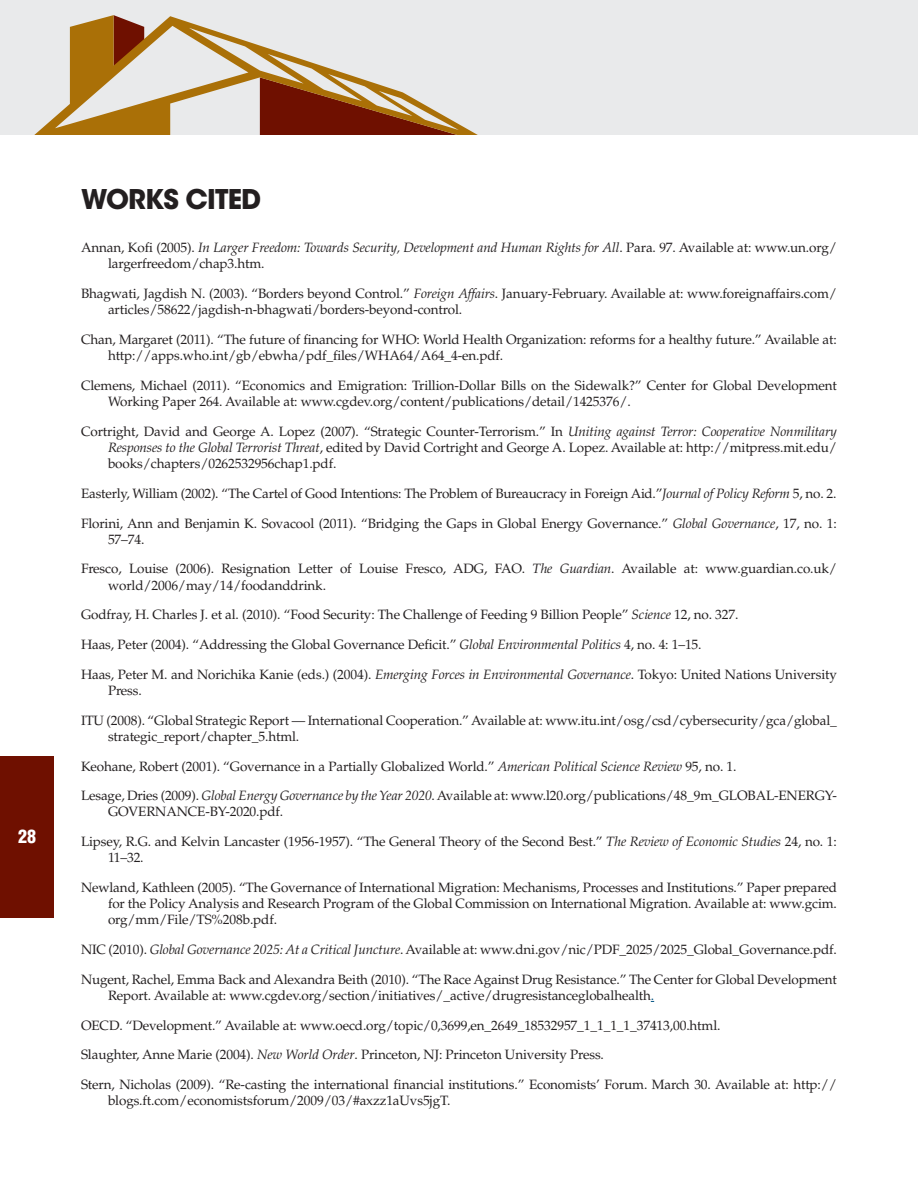
<style>
.page{position:relative;width:918px;height:1188px;background:#fff}
.page>*{position:absolute;margin:0;border:0;box-sizing:border-box;transform-origin:0 0}
.t1{font:700 27px "ITC Avant Garde Std";letter-spacing:-.03em;color:#231f20}
.t2{font:900 condensed 18px "Helvetica LT Std";color:#fff}
.t3{font:13.5px/16.2px "Palatino LT Std";letter-spacing:-.01em;color:#231f20}
.s1{font-style:italic}
.s2{color:#035483}
</style>
<div class="page">
<div style="left:0;top:0;width:918px;height:135px;background:#e9eaeb"></div>
<svg style="left:34px;top:15px;width:444px;height:120px"></svg>
<div style="left:0;top:756px;width:54px;height:162px;background:#6f1000"></div>
<h2 class="t2" style="left:18px;top:825px;width:19px">28</h2>
<h1 class="t1" style="left:81px;top:182px;width:182px">WORKS CITED</h1>
<p class="t3" style="left:108px;top:240px;width:730px;text-indent:-27px">Annan, Kofi (2005). <span class="s1">In Larger Freedom: Towards Security, Development and Human Rights for All</span>. Para. 97. Available at: www.un.org/ largerfreedom/chap3.htm.</p>
<p class="t3" style="left:108px;top:286px;width:730px;text-indent:-27px">Bhagwati, Jagdish N. (2003). “Borders beyond Control.” <span class="s1">Foreign Affairs</span>. January-February. Available at: www.foreignaffairs.com/ articles/58622/jagdish-n-bhagwati/borders-beyond-control.</p>
<p class="t3" style="left:108px;top:332px;width:730px;text-indent:-27px">Chan, Margaret (2011). “The future of financing for WHO: World Health Organization: reforms for a healthy future.” Available at: http://apps.who.int/gb/ebwha/pdf_files/WHA64/A64_4-en.pdf.</p>
<p class="t3" style="left:108px;top:377px;width:731px;text-indent:-27px">Clemens, Michael (2011). “Economics and Emigration: Trillion-Dollar Bills on the Sidewalk?” Center for Global Development<br>Working Paper 264. Available at: www.cgdev.org/content/publications/detail/1425376/.</p>
<p class="t3" style="left:108px;top:423px;width:731px;text-align:justify;text-indent:-27px">Cortright, David and George A. Lopez (2007). “Strategic Counter-Terrorism.” In <span class="s1">Uniting against Terror: Cooperative Nonmilitary Responses to the Global Terrorist Threat</span>, edited by David Cortright and George A. Lopez. Available at: http://mitpress.mit.edu/ books/chapters/0262532956chap1.pdf.</p>
<p class="t3" style="left:81px;top:479px;width:757px;line-height:29.7px">Easterly, William (2002). “The Cartel of Good Intentions: The Problem of Bureaucracy in Foreign Aid.”<span class="s1">Journal of Policy Reform</span> 5, no. 2.<br>Florini, Ann and Benjamin K. Sovacool (2011). “Bridging the Gaps in Global Energy Governance.” <span class="s1">Global Governance</span>, 17, no. 1:</p>
<p class="t3" style="left:81px;top:525px;width:758px;line-height:29.7px;text-indent:27px">57–74.<br>Fresco, Louise (2006). Resignation Letter of Louise Fresco, ADG, FAO. <span class="s1">The Guardian</span>. Available at: www.guardian.co.uk/</p>
<p class="t3" style="left:108px;top:577px;width:220px">world/2006/may/14/foodanddrink.</p>
<p class="t3" style="left:81px;top:607px;width:659px">Godfray, H. Charles J. et al. (2010). “Food Security: The Challenge of Feeding 9 Billion People” <span class="s1">Science</span> 12, no. 327.</p>
<p class="t3" style="left:81px;top:630px;width:757px;line-height:29.7px">Haas, Peter (2004). “Addressing the Global Governance Deficit.” <span class="s1">Global Environmental Politics</span> 4, no. 4: 1–15.<br>Haas, Peter M. and Norichika Kanie (eds.) (2004). <span class="s1">Emerging Forces in Environmental Governance</span>. Tokyo: United Nations University</p>
<p class="t3" style="left:108px;top:683px;width:35px">Press.</p>
<p class="t3" style="left:108px;top:712px;width:731px;text-indent:-27px">ITU (2008). “Global Strategic Report — International Cooperation.” Available at: www.itu.int/osg/csd/cybersecurity/gca/global_ strategic_report/chapter_5.html.</p>
<p class="t3" style="left:81px;top:758px;width:657px">Keohane, Robert (2001). “Governance in a Partially Globalized World.” <span class="s1">American Political Science Review</span> 95, no. 1.</p>
<p class="t3" style="left:108px;top:788px;width:730px;text-indent:-27px">Lesage, Dries (2009). <span class="s1">Global Energy Governance by the Year 2020</span>. Available at: www.l20.org/publications/48_9m_GLOBAL-ENERGY-<br>GOVERNANCE-BY-2020.pdf.</p>
<p class="t3" style="left:108px;top:834px;width:730px;text-indent:-27px">Lipsey, R.G. and Kelvin Lancaster (1956-1957). “The General Theory of the Second Best.” <span class="s1">The Review of Economic Studies</span> 24, no. 1:<br>11–32.</p>
<p class="t3" style="left:108px;top:880px;width:731px;text-align:justify;text-indent:-27px">Newland, Kathleen (2005). “The Governance of International Migration: Mechanisms, Processes and Institutions.” Paper prepared for the Policy Analysis and Research Program of the Global Commission on International Migration. Available at: www.gcim. org/mm/File/TS%208b.pdf.</p>
<p class="t3" style="left:81px;top:942px;width:758px">NIC (2010). <span class="s1">Global Governance 2025: At a Critical Juncture</span>. Available at: www.dni.gov/nic/PDF_2025/2025_Global_Governance.pdf.</p>
<p class="t3" style="left:108px;top:971px;width:730px;text-indent:-27px">Nugent, Rachel, Emma Back and Alexandra Beith (2010). “The Race Against Drug Resistance.” The Center for Global Development<br>Report. Available at: www.cgdev.org/section/initiatives/_active/drugresistanceglobalhealth<span class="s2">.</span></p>
<p class="t3" style="left:81px;top:1011px;width:758px;line-height:29.7px">OECD. “Development.” Available at: www.oecd.org/topic/0,3699,en_2649_18532957_1_1_1_1_37413,00.html.<br>Slaughter, Anne Marie (2004). <span class="s1">New World Order</span>. Princeton, NJ: Princeton University Press.<br>Stern, Nicholas (2009). “Re-casting the international financial institutions.” Economists’ Forum. March 30. Available at: http://</p>
<p class="t3" style="left:108px;top:1093px;width:344px">blogs.ft.com/economistsforum/2009/03/#axzz1aUvs5jgT.</p>
</div>
